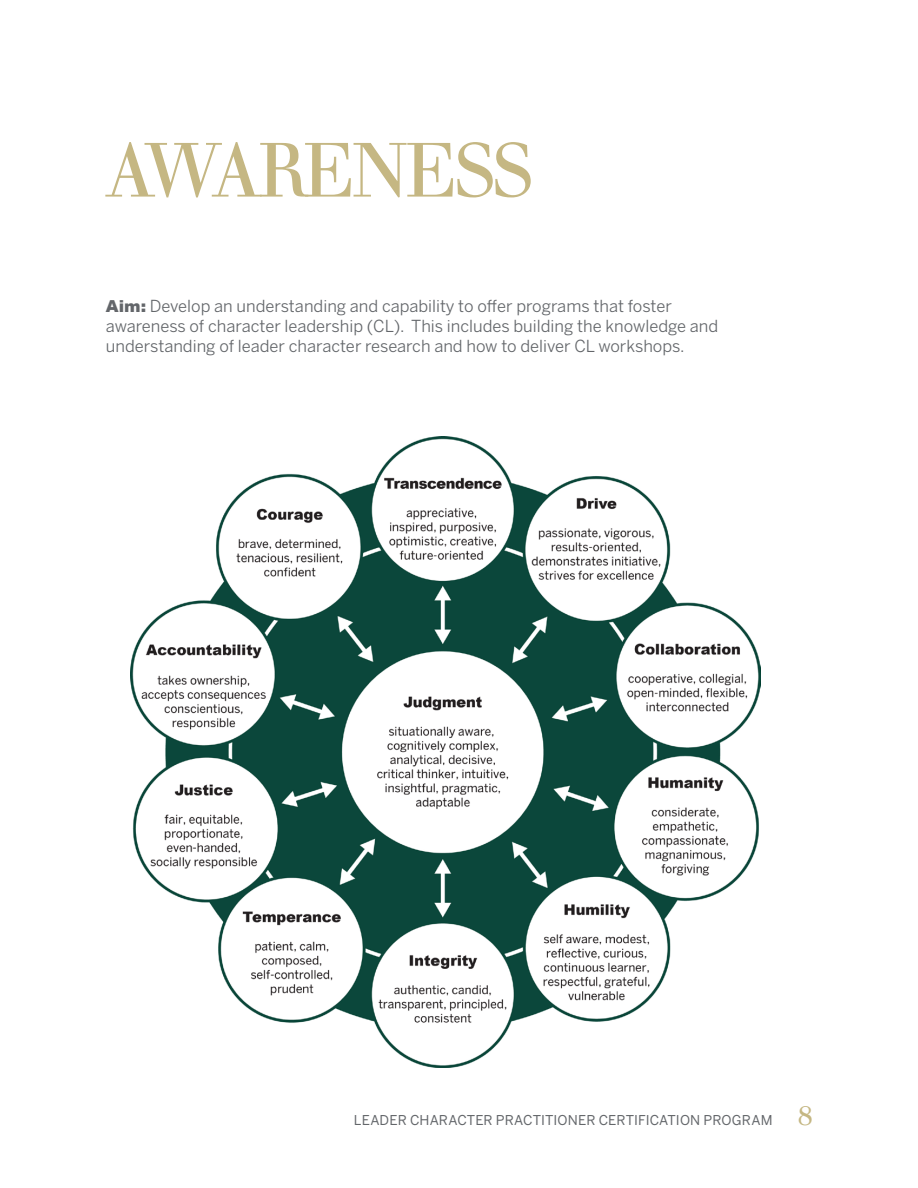
<style>
.page{position:relative;width:918px;height:1188px;background:#fff}
.page>*{position:absolute;margin:0;border:0;box-sizing:border-box;transform-origin:0 0}
.t1{font:75px "Walbaum Com";letter-spacing:-.05em;color:#c5b783}
.t2{font:16.5px "Benton Sans";color:#63666a}
.t3{font:13.5px "Benton Sans";letter-spacing:.005em;color:#63666a}
.s1{font-family:"Arial";font-weight:900}
.s2{font-family:"Walbaum Com";font-size:27px;color:#c5b783}
</style>
<div class="page">
<img style="left:130px;top:437px;width:630px;height:630px">
<p class="t1" style="left:105px;top:125px;width:430px">AWARENESS</p>
<p class="t2" style="left:106px;top:296px;width:567px"><span class="s1">Aim:</span> Develop an understanding and capability to offer programs that foster</p>
<p class="t2" style="left:106px;top:316px;width:614px">awareness of character leadership (CL). This includes building the knowledge and</p>
<p class="t2" style="left:106px;top:336px;width:580px">understanding of leader character research and how to deliver CL workshops.</p>
<p class="t3" style="left:354px;top:1112px;width:461px">LEADER CHARACTER PRACTITIONER CERTIFICATION PROGRAM <span class="s2">8</span></p>
</div>
